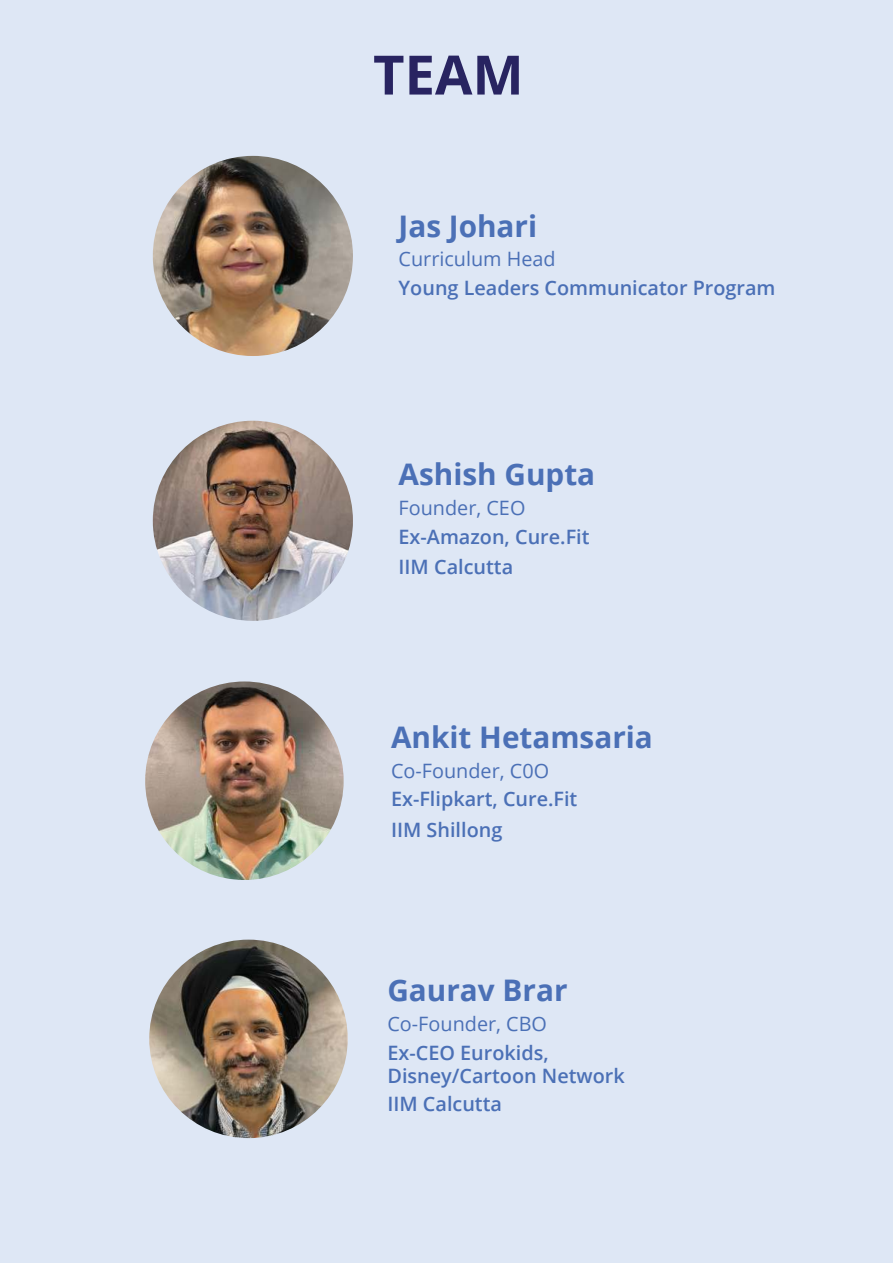
<style>
.page{position:relative;width:893px;height:1263px;background:#dee7f5}
.page>*{position:absolute;margin:0;border:0;box-sizing:border-box;transform-origin:0 0}
.t1{font:700 54.3px "Open Sans";color:#282461}
.t2{font:700 29.7px "Open Sans";color:#4b70b6}
.t3{font:600 19.8px/30.3px "Open Sans";color:#4b70b6}
.t4{font:19.8px "Open Sans";color:#4b70b6}
</style>
<div class="page">
<img style="left:153px;top:421px;width:200px;height:200px;border-radius:100px">
<img style="left:153px;top:156px;width:200px;height:200px;border-radius:100px">
<img style="left:145px;top:681px;width:199px;height:199px;border-radius:99px">
<img style="left:149px;top:940px;width:199px;height:198px;border-radius:99px">
<h1 class="t1" style="left:373px;top:44px;width:152px">TEAM</h1>
<h2 class="t2" style="left:399px;top:205px;width:140px">Jas Johari</h2>
<p class="t4" style="left:399px;top:251px;width:159px">Curriculum Head</p>
<p class="t3" style="left:399px;top:275px;width:378px">Young Leaders Communicator Program</p>
<h2 class="t2" style="left:399px;top:453px;width:198px">Ashish Gupta</h2>
<p class="t4" style="left:399px;top:500px;width:128px">Founder, CEO</p>
<p class="t3" style="left:399px;top:524px;width:192px">Ex-Amazon, Cure.Fit<br>IIM Calcutta</p>
<h2 class="t2" style="left:391px;top:716px;width:263px">Ankit Hetamsaria</h2>
<p class="t4" style="left:391px;top:762px;width:160px">Co-Founder, C0O</p>
<p class="t3" style="left:391px;top:786px;width:188px">Ex-Flipkart, Cure.Fit<br>IIM Shillong</p>
<h2 class="t2" style="left:387px;top:969px;width:182px">Gaurav Brar</h2>
<p class="t4" style="left:387px;top:1015px;width:161px">Co-Founder, CBO</p>
<p class="t3" style="left:387px;top:1042px;width:239px;line-height:23.9px">Ex-CEO Eurokids,<br>Disney/Cartoon Network</p>
<p class="t3" style="left:387px;top:1091px;width:116px">IIM Calcutta</p>
</div>
